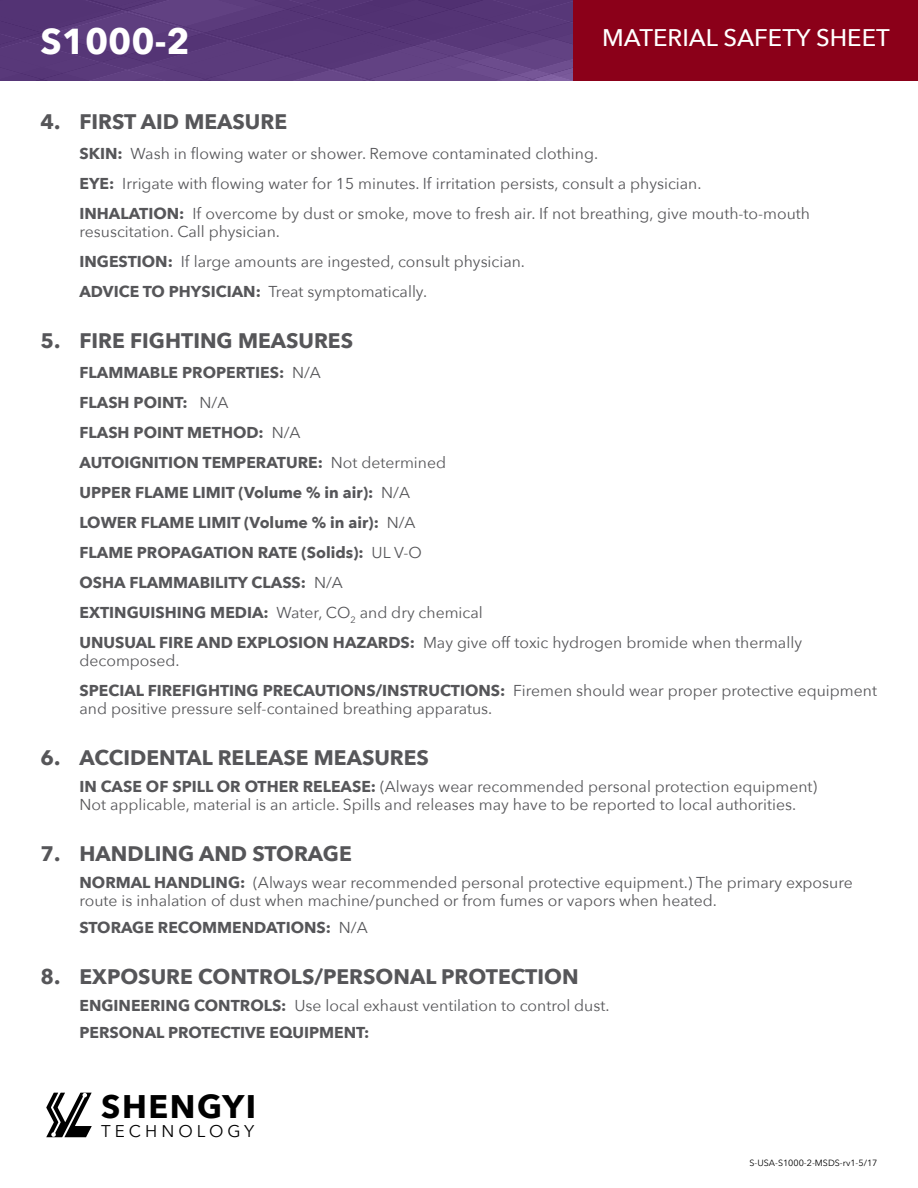
<style>
.page{position:relative;width:918px;height:1188px;background:#fff}
.page>*{position:absolute;margin:0;border:0;box-sizing:border-box;transform-origin:0 0}
.t1{font:700 36px "Avenir Next";color:#fff}
.t2{font:700 32.55px "Avenir Next";letter-spacing:.05em;color:#000}
.t3{font:500 24px "Avenir Next";color:#fff}
.t4{font:700 21px "Avenir Next";color:#565659}
.t5{font:16.95px "Avenir Next";letter-spacing:.24em;color:#000}
.t6{font:15.75px/30px "Avenir Next";color:#565659}
.t7{font:700 15.75px/30px "Avenir Next";color:#565659}
.t8{font:9px "Avenir Next";color:#000}
.s1{font-weight:700}
.s2{font-weight:400}
</style>
<div class="page">
<div style="left:0;top:0;width:918px;height:81px;background:linear-gradient(to bottom,#533374,#614182)"></div>
<svg style="left:46px;top:1093px;width:46px;height:44px"></svg>
<div style="left:573px;top:0;width:345px;height:81px;background:#8b0019"></div>
<h1 class="t1" style="left:40px;top:10px;width:151px">S1000-2</h1>
<h3 class="t3" style="left:602px;top:17px;width:289px">MATERIAL SAFETY SHEET</h3>
<h3 class="t4" style="left:40px;top:103px;width:248px">4. FIRST AID MEASURE</h3>
<p class="t6" style="left:80px;top:138px;width:732px"><span class="s1">SKIN:</span> Wash in flowing water or shower. Remove contaminated clothing.<br><span class="s1">EYE:</span> Irrigate with flowing water for 15 minutes. If irritation persists, consult a physician.<br><span class="s1">INHALATION:</span> If overcome by dust or smoke, move to fresh air. If not breathing, give mouth-to-mouth</p>
<p class="t6" style="left:80px;top:216px;width:447px">resuscitation. Call physician.<br><span class="s1">INGESTION:</span> If large amounts are ingested, consult physician.<br><span class="s1">ADVICE TO PHYSICIAN:</span> Treat symptomatically.</p>
<h3 class="t4" style="left:40px;top:322px;width:314px">5. FIRE FIGHTING MEASURES</h3>
<p class="t7" style="left:79px;top:357px;width:724px">FLAMMABLE PROPERTIES: <span class="s2">N/A<br></span>FLASH POINT: <span class="s2">N/A<br></span>FLASH POINT METHOD: <span class="s2">N/A<br></span>AUTOIGNITION TEMPERATURE: <span class="s2">Not determined<br></span>UPPER FLAME LIMIT (Volume % in air): <span class="s2">N/A<br></span>LOWER FLAME LIMIT (Volume % in air): <span class="s2">N/A<br></span>FLAME PROPAGATION RATE (Solids): <span class="s2">UL V-O<br></span>OSHA FLAMMABILITY CLASS: <span class="s2">N/A<br></span>EXTINGUISHING MEDIA: <span class="s2">Water, CO</span><sub>2</sub> <span class="s2">and dry chemical<br></span>UNUSUAL FIRE AND EXPLOSION HAZARDS: <span class="s2">May give off toxic hydrogen bromide when thermally</span></p>
<p class="t6" style="left:79px;top:645px;width:799px">decomposed.<br><span class="s1">SPECIAL FIREFIGHTING PRECAUTIONS/INSTRUCTIONS:</span> Firemen should wear proper protective equipment</p>
<p class="t6" style="left:79px;top:693px;width:414px">and positive pressure self-contained breathing apparatus.</p>
<h3 class="t4" style="left:40px;top:739px;width:390px">6. ACCIDENTAL RELEASE MEASURES</h3>
<p class="t6" style="left:80px;top:777px;width:739px;line-height:18px"><span class="s1">IN CASE OF SPILL OR OTHER RELEASE:</span> (Always wear recommended personal protection equipment)<br>Not applicable, material is an article. Spills and releases may have to be reported to local authorities.</p>
<h3 class="t4" style="left:40px;top:835px;width:313px">7. HANDLING AND STORAGE</h3>
<p class="t6" style="left:79px;top:873px;width:775px;line-height:18px"><span class="s1">NORMAL HANDLING:</span> (Always wear recommended personal protective equipment.) The primary exposure route is inhalation of dust when machine/punched or from fumes or vapors when heated.</p>
<p class="t7" style="left:79px;top:912px;width:290px">STORAGE RECOMMENDATIONS: <span class="s2">N/A</span></p>
<h3 class="t4" style="left:40px;top:958px;width:540px">8. EXPOSURE CONTROLS/PERSONAL PROTECTION</h3>
<p class="t7" style="left:79px;top:992px;width:532px;line-height:27px">ENGINEERING CONTROLS: <span class="s2">Use local exhaust ventilation to control dust.<br></span>PERSONAL PROTECTIVE EQUIPMENT:</p>
<h2 class="t2" style="left:101px;top:1079px;width:157px">SHENGYI</h2>
<p class="t5" style="left:101px;top:1117px;width:155px">TECHNOLOGY</p>
<p class="t8" style="left:750px;top:1155px;width:129px">S-USA-S1000-2-MSDS-rv1-5/17</p>
</div>
